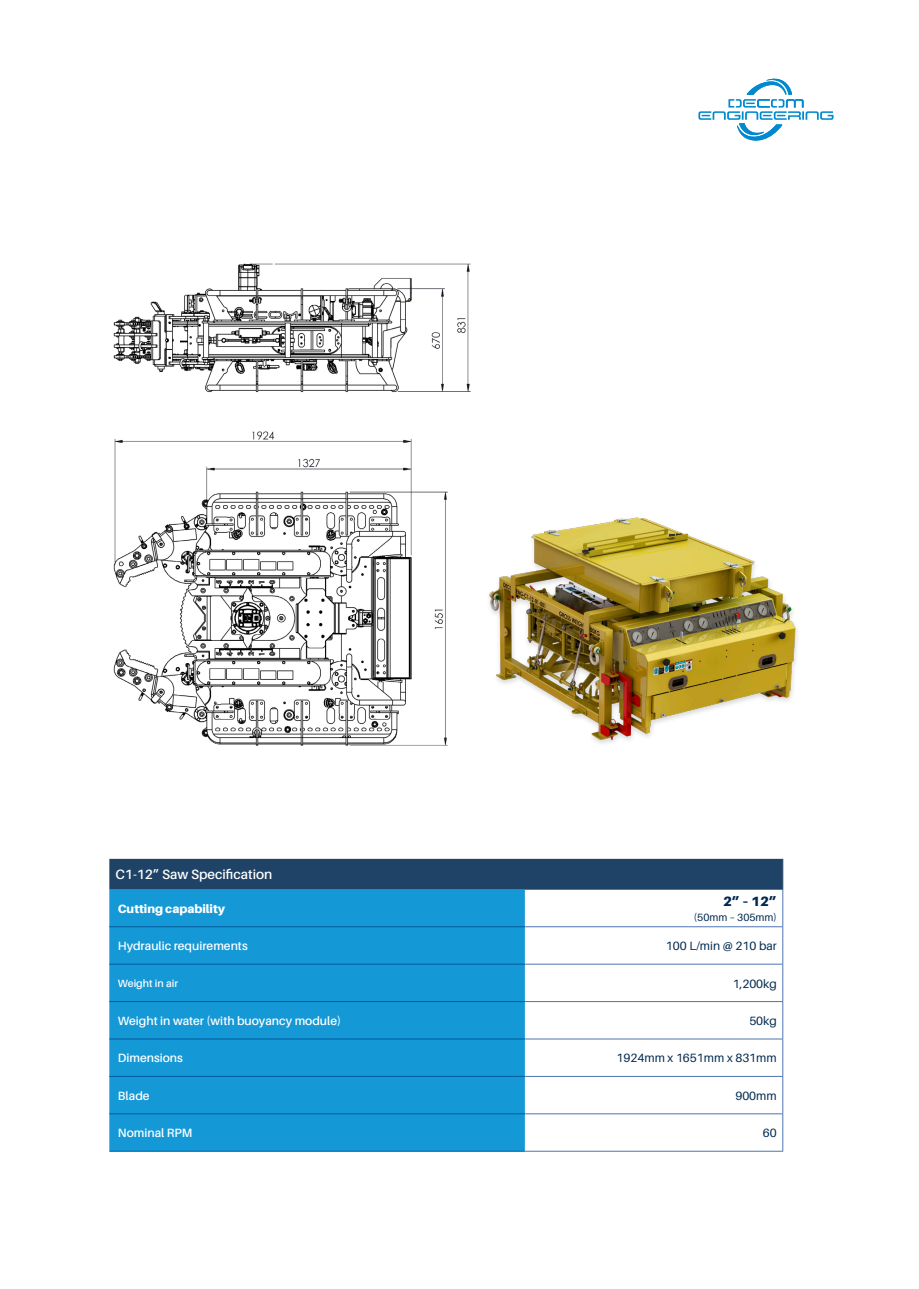
<style>
.page{position:relative;width:919px;height:1289px;background:#fff}
.page>*{position:absolute;margin:0;border:0;box-sizing:border-box;transform-origin:0 0}
.t1{font:600 13.5px "Aileron";color:#fff}
.t2{font:900 13.5px "Aileron";color:#00294f}
.t3{font:600 12px "Aileron";color:#fff}
.t4{font:12px "Aileron";color:#00294f}
.t5{font:900 12px "Aileron";color:#fff}
.t6{font:10.5px "Aileron";color:#00294f}
.t7{font:600 10.5px "Aileron";color:#fff}
</style>
<div class="page">
<img style="left:489px;top:517px;width:309px;height:227px">
<div style="left:109px;top:858px;width:673px;height:31px;background:#1e4366"></div>
<svg style="left:109px;top:889px;width:416px;height:261px;background:#1999d6"></svg>
<hr style="left:782px;top:889px;width:1px;height:37px;background:#4d76b0">
<hr style="left:525px;top:926px;width:258px;height:1px;background:#4d76b0">
<hr style="left:782px;top:927px;width:1px;height:36px;background:#4d76b0">
<hr style="left:525px;top:963px;width:258px;height:1px;background:#4d76b0">
<hr style="left:782px;top:964px;width:1px;height:37px;background:#4d76b0">
<hr style="left:525px;top:1001px;width:258px;height:1px;background:#4d76b0">
<hr style="left:782px;top:1001px;width:1px;height:37px;background:#4d76b0">
<hr style="left:525px;top:1038px;width:258px;height:1px;background:#4d76b0">
<hr style="left:782px;top:1039px;width:1px;height:36px;background:#4d76b0">
<hr style="left:525px;top:1075px;width:258px;height:1px;background:#4d76b0">
<hr style="left:782px;top:1076px;width:1px;height:37px;background:#4d76b0">
<hr style="left:525px;top:1113px;width:258px;height:1px;background:#4d76b0">
<hr style="left:782px;top:1114px;width:1px;height:36px;background:#4d76b0">
<hr style="left:525px;top:1150px;width:258px;height:1px;background:#4d76b0">
<hr style="left:782px;top:858px;width:1px;height:31px;background:#2e4a6d">
<hr style="left:109px;top:926px;width:416px;height:1px;background:#015b9d">
<hr style="left:109px;top:963px;width:416px;height:1px;background:#015b9d">
<hr style="left:109px;top:1001px;width:416px;height:1px;background:#015b9d">
<hr style="left:109px;top:1038px;width:416px;height:1px;background:#015b9d">
<hr style="left:109px;top:1076px;width:416px;height:1px;background:#015b9d">
<hr style="left:109px;top:1113px;width:416px;height:1px;background:#015b9d">
<hr style="left:109px;top:1150px;width:416px;height:1px;background:#015b9d">
<img style="left:113px;top:263px;width:358px;height:483px">
<svg style="left:698px;top:79px;width:135px;height:62px"></svg>
<p class="t1" style="left:115px;top:867px;width:158px">C1-12” Saw Specification</p>
<p class="t5" style="left:118px;top:901px;width:109px">Cutting capability</p>
<p class="t2" style="left:723px;top:893px;width:55px">2” – 12”</p>
<p class="t6" style="left:694px;top:911px;width:84px">(50mm – 305mm)</p>
<p class="t3" style="left:118px;top:939px;width:131px">Hydraulic requirements</p>
<p class="t4" style="left:666px;top:939px;width:112px">100 L/min @ 210 bar</p>
<p class="t7" style="left:118px;top:977px;width:62px">Weight in air</p>
<p class="t4" style="left:732px;top:976px;width:46px">1,200kg</p>
<p class="t3" style="left:118px;top:1014px;width:225px">Weight in water (with buoyancy module)</p>
<p class="t4" style="left:749px;top:1014px;width:29px">50kg</p>
<p class="t3" style="left:118px;top:1051px;width:67px">Dimensions</p>
<p class="t4" style="left:616px;top:1051px;width:162px">1924mm x 1651mm x 831mm</p>
<p class="t3" style="left:118px;top:1088px;width:33px">Blade</p>
<p class="t4" style="left:735px;top:1088px;width:43px">900mm</p>
<p class="t3" style="left:118px;top:1126px;width:76px">Nominal RPM</p>
<p class="t4" style="left:762px;top:1126px;width:15px">60</p>
</div>
